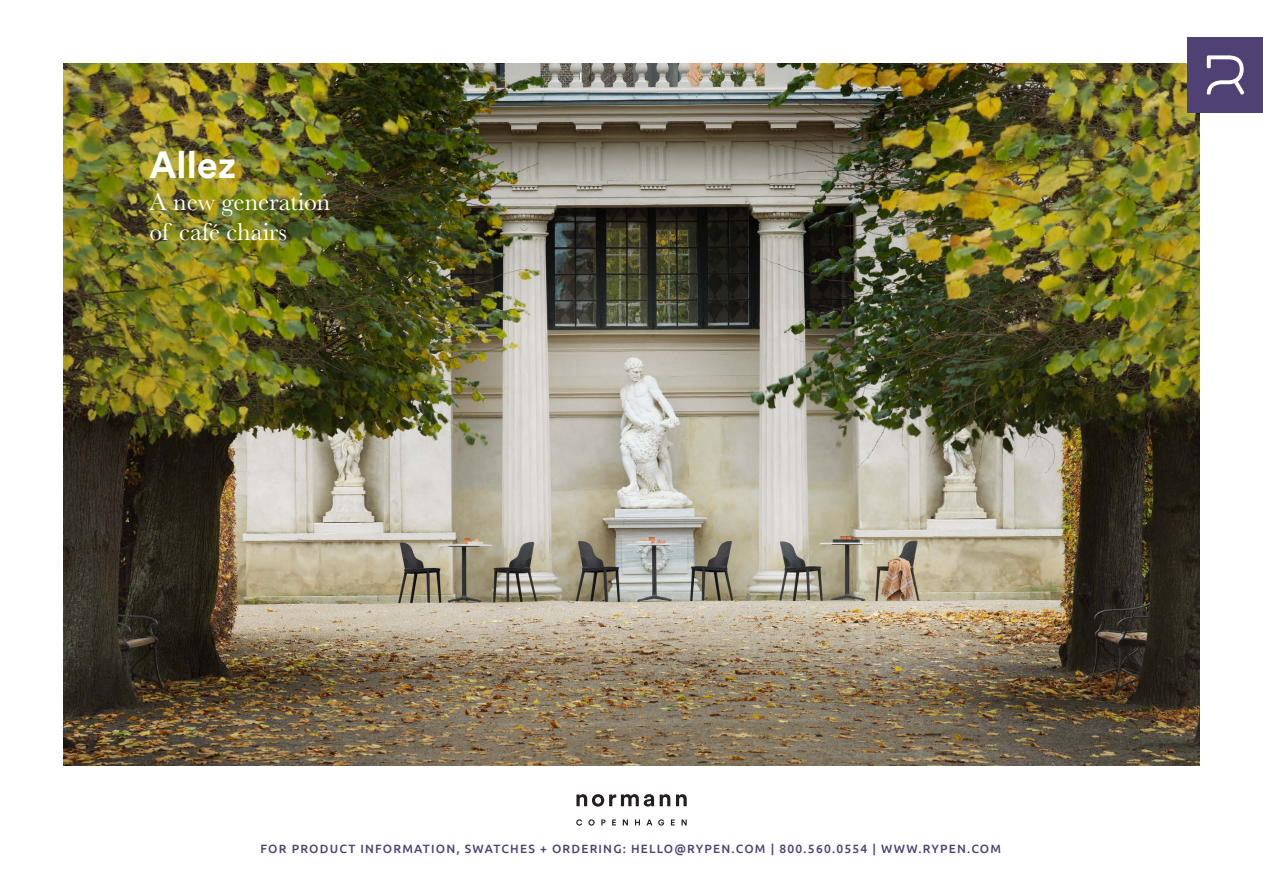
<style>
.page{position:relative;width:1263px;height:893px;background:#fff}
.page>*{position:absolute;margin:0;border:0;box-sizing:border-box;transform-origin:0 0}
.t1{font:700 37.5px "Circular XX";color:#fff}
.t2{font:25.5px/30px "Baskerville MT Pro";color:#fff}
.t3{font:500 12px "Ubuntu";letter-spacing:.1em;color:#4f4174}
</style>
<div class="page">
<img style="left:64px;top:64px;width:1135px;height:701px">
<svg style="left:576px;top:819px;width:111px;height:7px"></svg>
<svg style="left:576px;top:794px;width:111px;height:13px"></svg>
<div style="left:1188px;top:38px;width:75px;height:74px;background:#4f4174"></div>
<svg style="left:1207px;top:55px;width:37px;height:40px"></svg>
<h1 class="t1" style="left:150px;top:139px;width:88px">Allez</h1>
<h2 class="t2" style="left:150px;top:187px;width:182px">A new generation of café chairs</h2>
<p class="t3" style="left:261px;top:841px;width:742px">FOR PRODUCT INFORMATION, SWATCHES + ORDERING: HELLO@RYPEN.COM | 800.560.0554 | WWW.RYPEN.COM</p>
</div>
